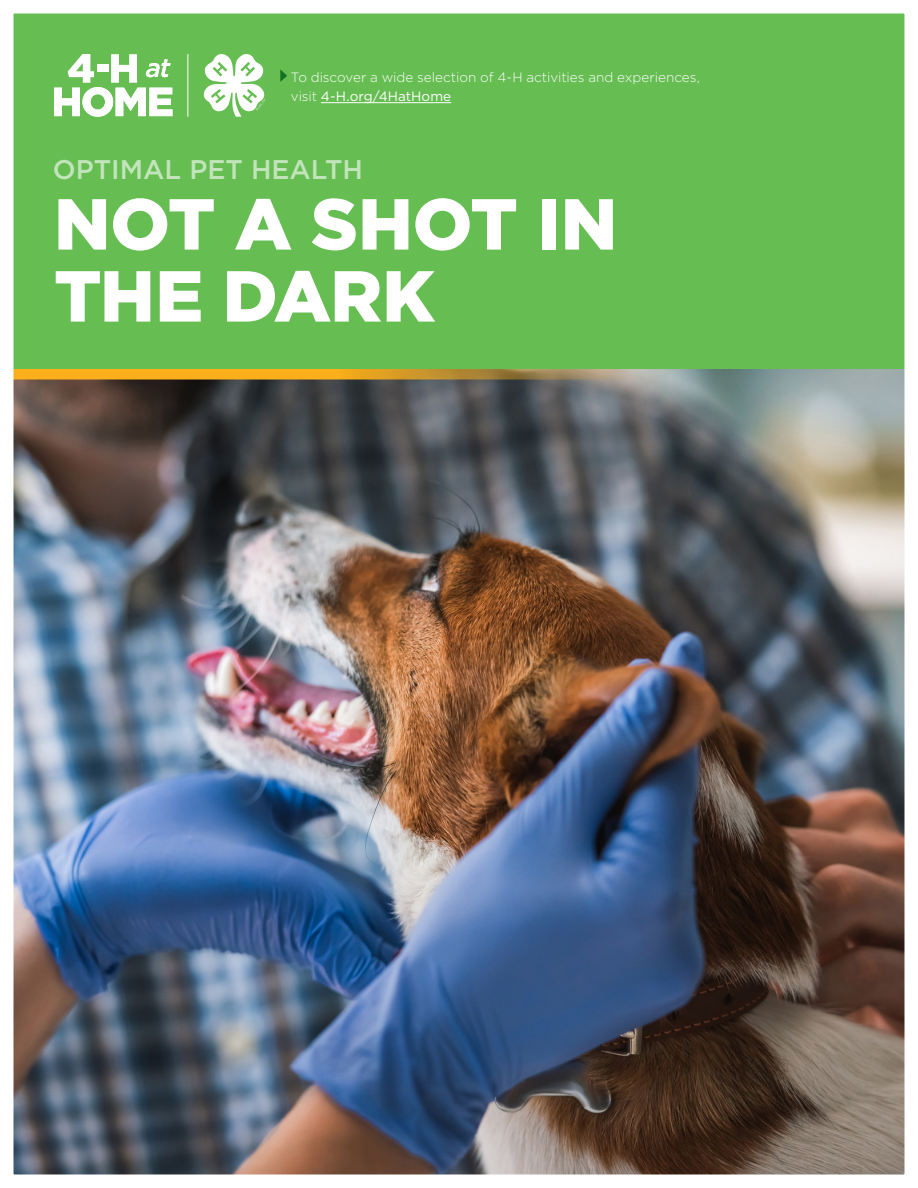
<style>
.page{position:relative;width:918px;height:1188px;background:#fff}
.page>*{position:absolute;margin:0;border:0;box-sizing:border-box;transform-origin:0 0}
.t1{font:900 72px/72px "Gotham";letter-spacing:-.005em;color:#fff}
.t2{font:500 27px "Gotham";color:#c2e4ba}
.t3{font:300 13.5px/19.5px "Gotham";letter-spacing:-.005em;color:#fff}
.s1{font-weight:400}
</style>
<div class="page">
<img style="left:13px;top:13px;width:892px;height:1162px">
<p class="t3" style="left:291px;top:67px;width:410px">To discover a wide selection of 4-H activities and experiences, visit <span class="s1">4-H.org/4HatHome</span></p>
<h2 class="t2" style="left:53px;top:152px;width:312px">OPTIMAL PET HEALTH</h2>
<h1 class="t1" style="left:54px;top:187px;width:565px">NOT A SHOT IN<br>THE DARK</h1>
</div>
